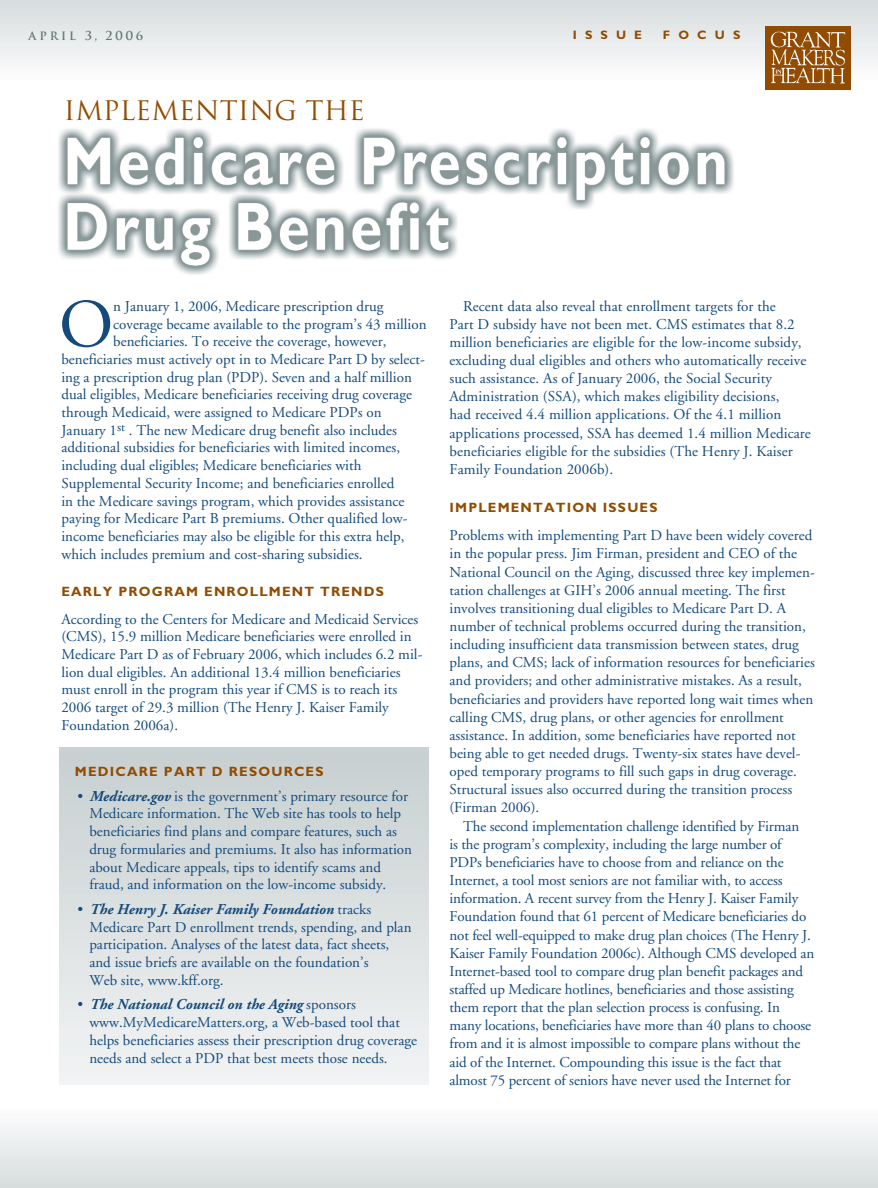
<style>
.page{position:relative;width:878px;height:1188px;background:#fff}
.page>*{position:absolute;margin:0;border:0;box-sizing:border-box;transform-origin:0 0}
.t1{font:68.4px "Adobe Garamond";color:#144a7c}
.t2{font:26.25px "Trajan";color:#914c01}
.t3{font:15px/18.1px "Adobe Garamond";color:#144a7c}
.t4{font:700 13.5px "Gill Sans";letter-spacing:.09em;color:#914c01}
.t5{font:700 12.3px "Gill Sans";letter-spacing:.66em;color:#914c01}
.t6{font:700 12px "Trajan";color:#647373}
.s1{font-size:11.25px}
.s2{font-weight:700;font-style:italic}
</style>
<div class="page">
<div style="left:60px;top:747px;width:368px;height:338px;background:linear-gradient(to bottom,#c7cfd0,#f2f3f4)"></div>
<div style="left:0;top:1107px;width:878px;height:81px;background:linear-gradient(to bottom,#fdfdfe,#d7dcde)"></div>
<div style="left:0;top:0;width:878px;height:81px;background:linear-gradient(to bottom,#d6dbdc,#fdfcfc)"></div>
<img style="left:765px;top:27px;width:85px;height:62px">
<img style="left:58px;top:128px;width:676px;height:147px">
<p class="t6" style="left:29px;top:29px;width:116px"><span class="s1">APRIL</span> 3, 2006</p>
<p class="t5" style="left:573px;top:30px;width:71px">ISSUE</p>
<p class="t5" style="left:663px;top:30px;width:79px">FOCUS</p>
<h2 class="t2" style="left:64px;top:95px;width:302px">IMPLEMENTING THE</h2>
<h1 class="t1" style="left:59px;top:297px;width:56px">O</h1>
<p class="t3" style="left:113px;top:298px;width:272px">n January 1, 2006, Medicare prescription drug</p>
<p class="t3" style="left:113px;top:316px;width:315px">coverage became available to the program’s 43 million</p>
<p class="t3" style="left:113px;top:334px;width:275px">beneficiaries. To receive the coverage, however,</p>
<p class="t3" style="left:61px;top:351px;width:365px">beneficiaries must actively opt in to Medicare Part D by select-</p>
<p class="t3" style="left:61px;top:369px;width:352px">ing a prescription drug plan (PDP). Seven and a half million</p>
<p class="t3" style="left:61px;top:387px;width:352px">dual eligibles, Medicare beneficiaries receiving drug coverage</p>
<p class="t3" style="left:61px;top:405px;width:321px">through Medicaid, were assigned to Medicare PDPs on</p>
<p class="t3" style="left:61px;top:422px;width:337px">January 1<sup>st</sup> . The new Medicare drug benefit also includes</p>
<p class="t3" style="left:61px;top:440px;width:340px">additional subsidies for beneficiaries with limited incomes,</p>
<p class="t3" style="left:61px;top:458px;width:301px">including dual eligibles; Medicare beneficiaries with</p>
<p class="t3" style="left:61px;top:475px;width:334px">Supplemental Security Income; and beneficiaries enrolled</p>
<p class="t3" style="left:61px;top:493px;width:344px">in the Medicare savings program, which provides assistance</p>
<p class="t3" style="left:61px;top:511px;width:347px">paying for Medicare Part B premiums. Other qualified low-</p>
<p class="t3" style="left:61px;top:528px;width:344px">income beneficiaries may also be eligible for this extra help,</p>
<p class="t3" style="left:61px;top:546px;width:302px">which includes premium and cost-sharing subsidies.</p>
<p class="t4" style="left:61px;top:587px;width:324px">EARLY PROGRAM ENROLLMENT TRENDS</p>
<p class="t3" style="left:61px;top:611px;width:362px;line-height:17.7px">According to the Centers for Medicare and Medicaid Services (CMS), 15.9 million Medicare beneficiaries were enrolled in Medicare Part D as of February 2006, which includes 6.2 mil&shy;lion dual eligibles. An additional 13.4 million beneficiaries must enroll in the program this year if CMS is to reach its 2006 target of 29.3 million (The Henry J. Kaiser Family Foundation 2006a).</p>
<p class="t4" style="left:75px;top:767px;width:250px">MEDICARE PART D RESOURCES</p>
<p class="t3" style="left:89px;top:789px;width:324px;line-height:17.7px;text-indent:-12px">• <span class="s2">Medicare.gov</span> is the government’s primary resource for Medicare information. The Web site has tools to help beneficiaries find plans and compare features, such as drug formularies and premiums. It also has information about Medicare appeals, tips to identify scams and fraud, and information on the low-income subsidy.</p>
<p class="t3" style="left:89px;top:902px;width:324px;line-height:17.7px;text-indent:-12px">• <span class="s2">The Henry J. Kaiser Family Foundation</span> tracks Medicare Part D enrollment trends, spending, and plan participation. Analyses of the latest data, fact sheets, and issue briefs are available on the foundation’s<br>Web site, www.kff.org.</p>
<p class="t3" style="left:89px;top:997px;width:329px;line-height:17.7px;text-indent:-12px">• <span class="s2">The National Council on the Aging</span> sponsors www.MyMedicareMatters.org, a Web-based tool that helps beneficiaries assess their prescription drug coverage needs and select a PDP that best meets those needs.</p>
<p class="t3" style="left:449px;top:298px;width:363px;text-indent:14px">Recent data also reveal that enrollment targets for the<br>Part D subsidy have not been met. CMS estimates that 8.2 million beneficiaries are eligible for the low-income subsidy, excluding dual eligibles and others who automatically receive such assistance. As of January 2006, the Social Security Administration (SSA), which makes eligibility decisions,<br>had received 4.4 million applications. Of the 4.1 million applications processed, SSA has deemed 1.4 million Medicare beneficiaries eligible for the subsidies (The Henry J. Kaiser Family Foundation 2006b).</p>
<p class="t4" style="left:449px;top:503px;width:209px">IMPLEMENTATION ISSUES</p>
<p class="t3" style="left:449px;top:528px;width:367px">Problems with implementing Part D have been widely covered in the popular press. Jim Firman, president and CEO of the National Council on the Aging, discussed three key implemen&shy;tation challenges at GIH’s 2006 annual meeting. The first involves transitioning dual eligibles to Medicare Part D. A number of technical problems occurred during the transition, including insufficient data transmission between states, drug plans, and CMS; lack of information resources for beneficiaries and providers; and other administrative mistakes. As a result, beneficiaries and providers have reported long wait times when calling CMS, drug plans, or other agencies for enrollment assistance. In addition, some beneficiaries have reported not being able to get needed drugs. Twenty-six states have devel&shy;oped temporary programs to fill such gaps in drug coverage.<br>Structural issues also occurred during the transition process (Firman 2006).</p>
<p class="t3" style="left:449px;top:818px;width:366px;text-indent:14px">The second implementation challenge identified by Firman<br>is the program’s complexity, including the large number of PDPs beneficiaries have to choose from and reliance on the Internet, a tool most seniors are not familiar with, to access information. A recent survey from the Henry J. Kaiser Family Foundation found that 61 percent of Medicare beneficiaries do not feel well-equipped to make drug plan choices (The Henry J.<br>Kaiser Family Foundation 2006c). Although CMS developed an Internet-based tool to compare drug plan benefit packages and staffed up Medicare hotlines, beneficiaries and those assisting them report that the plan selection process is confusing. In many locations, beneficiaries have more than 40 plans to choose from and it is almost impossible to compare plans without the aid of the Internet. Compounding this issue is the fact that almost 75 percent of seniors have never used the Internet for</p>
</div>
